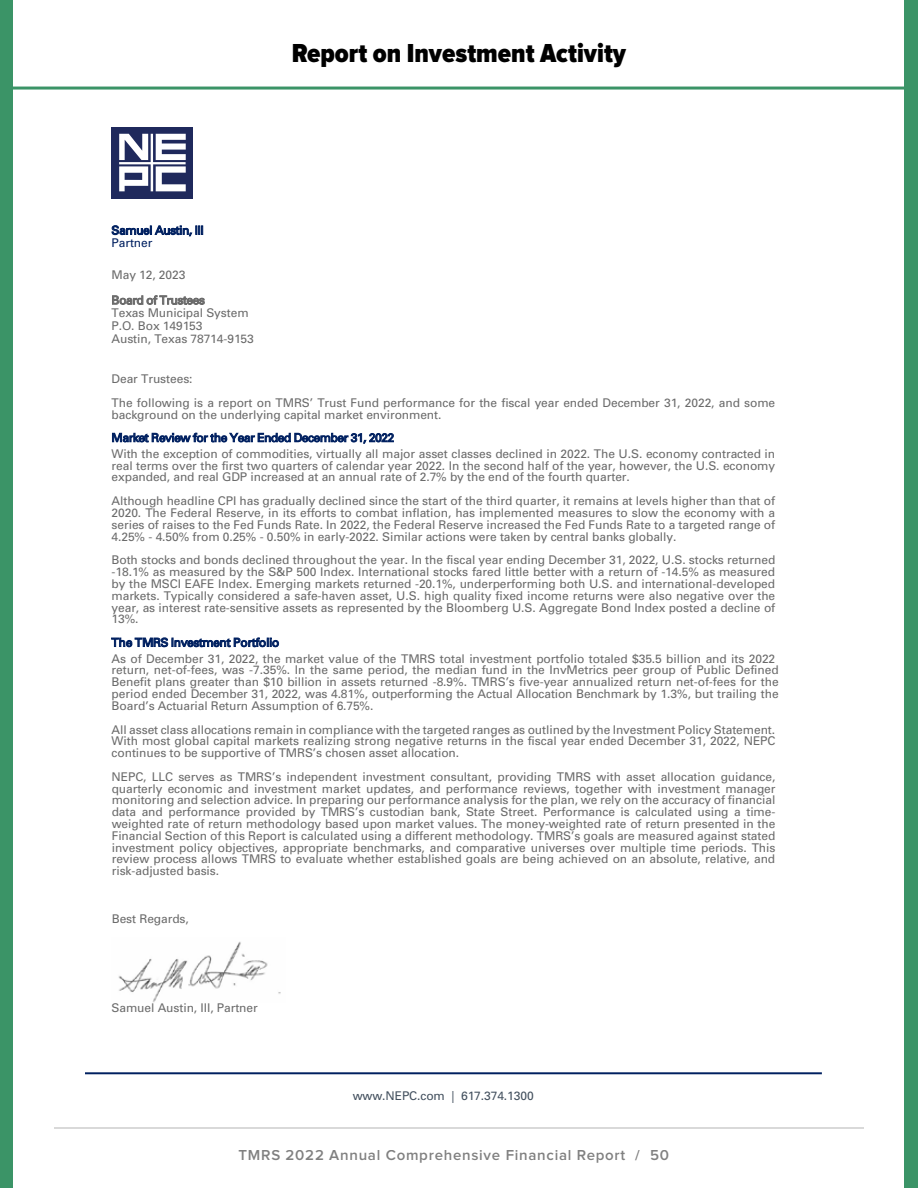
<style>
.page{position:relative;width:918px;height:1188px;background:#fff}
.page>*{position:absolute;margin:0;border:0;box-sizing:border-box;transform-origin:0 0}
.t1{font:900 27px "Proxima Nova Cond";color:#000}
.t2{font:600 15px "Proxima Nova";letter-spacing:.05em;color:#000}
.t3{font:12px/11.9px "Univers";letter-spacing:-.01em;color:#6b6b6b;text-align:justify}
.t4{font:12px "Univers";letter-spacing:-.005em;color:#43505e}
.t5{font:12px "Univers";letter-spacing:-.005em;color:#002060}
.t6{font:11.7px "Univers";letter-spacing:-.04em;color:#002060}
.t7{font:11.7px "Univers";letter-spacing:-.04em;color:#6b6b6b}
</style>
<div class="page">
<hr style="left:0;top:87px;width:918px;height:3px;background:#3b9467">
<div style="left:904px;top:0;width:14px;height:1188px;background:#3b9467"></div>
<div style="left:0;top:0;width:14px;height:1188px;background:#3b9467"></div>
<div style="left:111px;top:127px;width:82px;height:72px;background:#1f295c"></div>
<svg style="left:119px;top:134px;width:67px;height:57px"></svg>
<hr style="left:85px;top:1072px;width:737px;height:2px;background:#002060">
<img style="left:118px;top:941px;width:163px;height:61px">
<hr style="left:54px;top:1128px;width:810px;height:1px;background:#000">
<h1 class="t1" style="left:292px;top:40px;width:336px">Report on Investment Activity</h1>
<p class="t6" style="left:111px;top:224px;width:94px">Samuel Austin, III</p>
<p class="t5" style="left:112px;top:235px;width:42px">Partner</p>
<p class="t3" style="left:112px;top:269px;width:75px">May 12, 2023</p>
<p class="t7" style="left:111px;top:293px;width:95px">Board of Trustees</p>
<p class="t3" style="left:112px;top:306px;width:144px;line-height:12.9px;text-align:left">Texas Municipal System<br>P.O. Box 149153<br>Austin, Texas 78714-9153</p>
<p class="t3" style="left:112px;top:367px;width:665px;line-height:23.4px">Dear Trustees:<br>The following is a report on TMRS’ Trust Fund performance for the fiscal year ended December 31, 2022, and some</p>
<p class="t3" style="left:112px;top:409px;width:331px">background on the underlying capital market environment.</p>
<p class="t6" style="left:111px;top:431px;width:284px">Market Review for the Year Ended December 31, 2022</p>
<p class="t3" style="left:112px;top:448px;width:665px">With the exception of commodities, virtually all major asset classes declined in 2022. The U.S. economy contracted in real terms over the first two quarters of calendar year 2022. In the second half of the year, however, the U.S. economy expanded, and real GDP increased at an annual rate of 2.7% by the end of the fourth quarter.</p>
<p class="t3" style="left:112px;top:495px;width:665px">Although headline CPI has gradually declined since the start of the third quarter, it remains at levels higher than that of 2020. The Federal Reserve, in its efforts to combat inflation, has implemented measures to slow the economy with a series of raises to the Fed Funds Rate. In 2022, the Federal Reserve increased the Fed Funds Rate to a targeted range of 4.25% - 4.50% from 0.25% - 0.50% in early-2022. Similar actions were taken by central banks globally.</p>
<p class="t3" style="left:112px;top:554px;width:665px">Both stocks and bonds declined throughout the year. In the fiscal year ending December 31, 2022, U.S. stocks returned -18.1% as measured by the S&amp;P 500 Index. International stocks fared little better with a return of -14.5% as measured by the MSCI EAFE Index. Emerging markets returned -20.1%, underperforming both U.S. and international-developed markets. Typically considered a safe-haven asset, U.S. high quality fixed income returns were also negative over the year, as interest rate-sensitive assets as represented by the Bloomberg U.S. Aggregate Bond Index posted a decline of 13%.</p>
<p class="t6" style="left:111px;top:636px;width:169px">The TMRS Investment Portfolio</p>
<p class="t3" style="left:112px;top:652px;width:669px;text-align:left">As of December 31, 2022, the market value of the TMRS total investment portfolio totaled $35.5 billion and its 2022 return, net-of-fees, was -7.35%. In the same period, the median fund in the InvMetrics peer group of Public Defined Benefit plans greater than $10 billion in assets returned -8.9%. TMRS’s five-year annualized return net-of-fees for the period ended December 31, 2022, was 4.81%, outperforming the Actual Allocation Benchmark by 1.3%, but trailing the Board’s Actuarial Return Assumption of 6.75%.</p>
<p class="t3" style="left:112px;top:724px;width:665px">All asset class allocations remain in compliance with the targeted ranges as outlined by the Investment Policy Statement.<br>With most global capital markets realizing strong negative returns in the fiscal year ended December 31, 2022, NEPC continues to be supportive of TMRS’s chosen asset allocation.</p>
<p class="t3" style="left:112px;top:771px;width:665px">NEPC, LLC serves as TMRS’s independent investment consultant, providing TMRS with asset allocation guidance, quarterly economic and investment market updates, and performance reviews, together with investment manager monitoring and selection advice. In preparing our performance analysis for the plan, we rely on the accuracy of financial data and performance provided by TMRS’s custodian bank, State Street. Performance is calculated using a time&shy;weighted rate of return methodology based upon market values. The money-weighted rate of return presented in the Financial Section of this Report is calculated using a different methodology. TMRS’s goals are measured against stated investment policy objectives, appropriate benchmarks, and comparative universes over multiple time periods. This review process allows TMRS to evaluate whether established goals are being achieved on an absolute, relative, and risk-adjusted basis.</p>
<p class="t3" style="left:112px;top:913px;width:79px">Best Regards,</p>
<p class="t3" style="left:112px;top:1002px;width:148px">Samuel Austin, III, Partner</p>
<p class="t4" style="left:353px;top:1089px;width:183px">www.NEPC.com | 617.374.1300</p>
<p class="t2" style="left:238px;top:1149px;width:432px">TMRS 2022 Annual Comprehensive Financial Report / 50</p>
</div>
